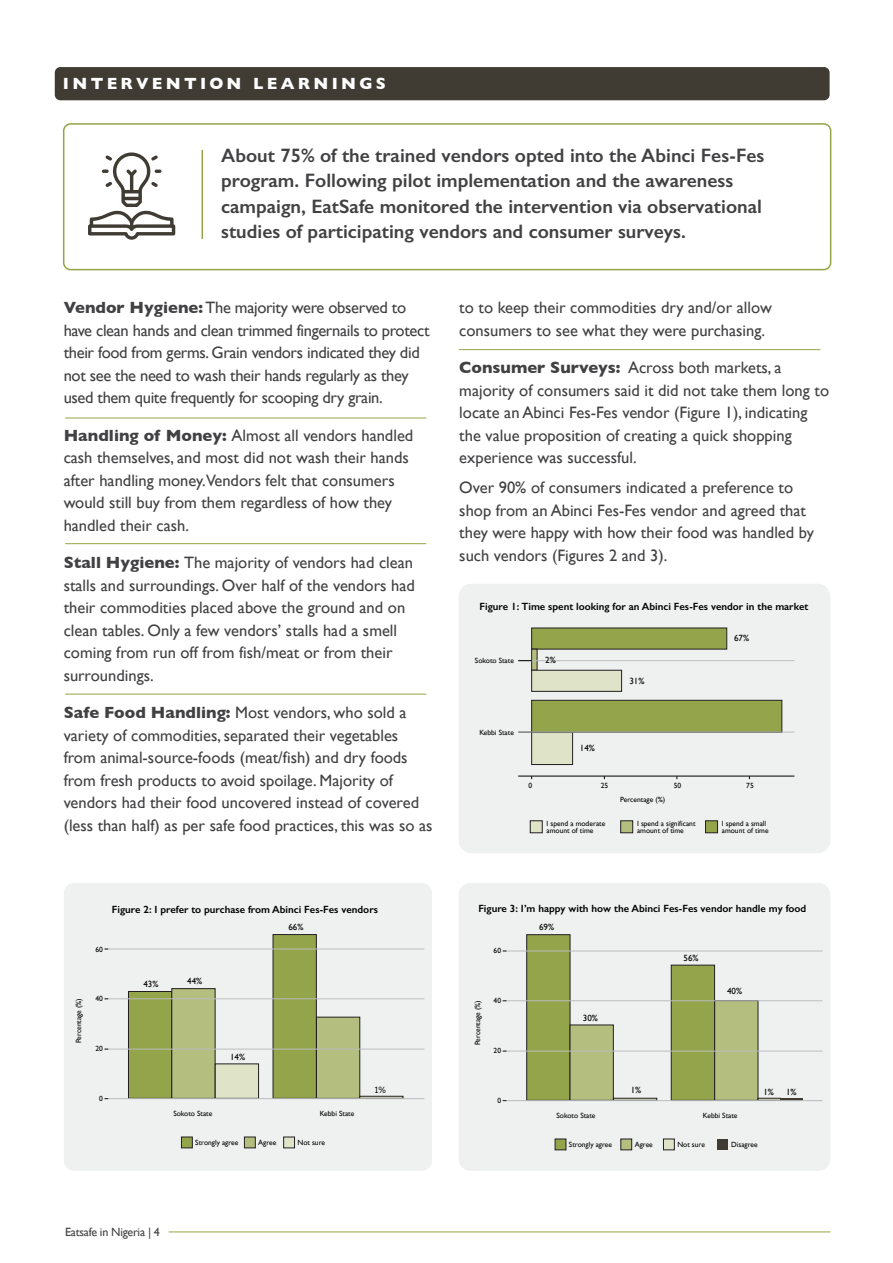
<style>
.page{position:relative;width:893px;height:1263px;background:#fff}
.page>*{position:absolute;margin:0;border:0;box-sizing:border-box;transform-origin:0 0}
.t1{font:600 19.5px/25.5px "Gill Sans";color:#414042}
.t2{font:16.5px/22.5px "Gill Sans";color:#414042}
.t3{font:16.5px/22.5px "Gill Sans";letter-spacing:-.02em;color:#414042}
.t4{font:700 16.5px "Gill Sans";letter-spacing:.2em;color:#fff}
.t5{font:12px "Gill Sans";letter-spacing:-.02em;color:#414042}
.t6{font:600 10.5px "Gill Sans";color:#000}
.t7{font:9px "Gill Sans";color:#000}
.t8{font:9px "Lexend";color:#000}
.t9{font:7.5px/6.8px "Gill Sans";color:#000}
.s1{font-weight:700}
</style>
<div class="page">
<div style="left:63px;top:123px;width:768px;height:147px;border:2px solid #94a545;border-radius:7px"></div>
<hr style="left:202px;top:150px;width:1px;height:89px;background:#94a545">
<div style="left:459px;top:584px;width:371px;height:269px;background:#eff0f0;border-radius:13px"></div>
<div style="left:459px;top:883px;width:371px;height:288px;background:#eff0f0;border-radius:12px"></div>
<div style="left:64px;top:883px;width:368px;height:288px;background:#eff0f0;border-radius:10px"></div>
<div style="left:531px;top:628px;width:196px;height:21px;background:#94a44a"></div>
<svg style="left:531px;top:649px;width:6px;height:21px"></svg>
<div style="left:531px;top:670px;width:91px;height:22px;background:#dfe3c8;border:1px solid #231f20"></div>
<div style="left:531px;top:700px;width:251px;height:32px;background:#94a44a;border:1px solid #231f20"></div>
<div style="left:531px;top:732px;width:42px;height:33px;background:#dfe3c8;border:1px solid #231f20"></div>
<hr style="left:518px;top:660px;width:276px;height:1px;background:#babcbe">
<svg style="left:518px;top:660px;width:14px;height:1px"></svg>
<hr style="left:518px;top:732px;width:276px;height:1px;background:#babcbe">
<hr style="left:518px;top:776px;width:276px;height:1px;background:#000">
<div style="left:530px;top:820px;width:12px;height:13px;background:#dfe3c8;border:1px solid #231f20"></div>
<div style="left:620px;top:820px;width:13px;height:13px;background:#b4bf7f;border:1px solid #231f20"></div>
<div style="left:705px;top:820px;width:13px;height:13px;background:#94a44a;border:1px solid #231f20"></div>
<div style="left:181px;top:1137px;width:12px;height:11px;background:#94a44a;border:1px solid #231f20"></div>
<div style="left:244px;top:1137px;width:12px;height:11px;background:#b4bf7f;border:1px solid #231f20"></div>
<div style="left:283px;top:1137px;width:12px;height:11px;background:#dfe3c8;border:1px solid #231f20"></div>
<div style="left:128px;top:991px;width:44px;height:107px;background:#94a44a;border:1px solid #231f20"></div>
<div style="left:172px;top:988px;width:43px;height:110px;background:#b4bf7f"></div>
<div style="left:215px;top:1064px;width:44px;height:34px;background:#dfe3c8;border:1px solid #231f20"></div>
<div style="left:273px;top:934px;width:44px;height:164px;background:#94a44a;border:1px solid #231f20"></div>
<div style="left:316px;top:1017px;width:44px;height:81px;background:#b4bf7f;border:1px solid #231f20"></div>
<div style="left:359px;top:1096px;width:44px;height:2px;background:#dfe3c8;border:1px solid #231f20"></div>
<hr style="left:105px;top:949px;width:319px;height:1px;background:#babcbe">
<hr style="left:105px;top:998px;width:319px;height:1px;background:#babcbe">
<hr style="left:105px;top:1049px;width:319px;height:1px;background:#babcbe">
<hr style="left:105px;top:1098px;width:319px;height:1px;background:#babcbe">
<div style="left:555px;top:1139px;width:11px;height:11px;background:#94a44a;border:1px solid #231f20"></div>
<div style="left:621px;top:1139px;width:11px;height:11px;background:#b4bf7f;border:1px solid #231f20"></div>
<div style="left:663px;top:1139px;width:12px;height:11px;background:#dfe3c8;border:1px solid #231f20"></div>
<div style="left:717px;top:1139px;width:11px;height:11px;background:#403b33"></div>
<div style="left:526px;top:934px;width:44px;height:166px;background:#94a44a;border:1px solid #231f20"></div>
<div style="left:570px;top:1025px;width:44px;height:75px;background:#b4bf7f;border:1px solid #231f20"></div>
<div style="left:613px;top:1098px;width:44px;height:2px;background:#dfe3c8;border:1px solid #231f20"></div>
<div style="left:671px;top:965px;width:44px;height:135px;background:#94a44a;border:1px solid #231f20"></div>
<div style="left:714px;top:1000px;width:44px;height:100px;background:#b4bf7f;border:1px solid #231f20"></div>
<div style="left:758px;top:1098px;width:23px;height:2px;background:#dfe3c8;border:1px solid #231f20"></div>
<hr style="left:781px;top:1098px;width:22px;height:2px;background:#403b33">
<hr style="left:503px;top:951px;width:319px;height:1px;background:#babcbe">
<hr style="left:503px;top:1000px;width:319px;height:1px;background:#babcbe">
<hr style="left:503px;top:1051px;width:319px;height:1px;background:#babcbe">
<hr style="left:503px;top:1100px;width:319px;height:1px;background:#babcbe">
<hr style="left:65px;top:418px;width:361px;height:1px;background:#94a545">
<hr style="left:459px;top:349px;width:361px;height:1px;background:#94a545">
<hr style="left:65px;top:543px;width:361px;height:1px;background:#94a545">
<hr style="left:65px;top:694px;width:361px;height:1px;background:#94a545">
<div style="left:55px;top:67px;width:775px;height:33px;background:#403b33;border-radius:6px"></div>
<hr style="left:169px;top:1232px;width:662px;height:1px;background:#94a545">
<svg style="left:88px;top:152px;width:87px;height:88px"></svg>
<p class="t4" style="left:63px;top:71px;width:325px">INTERVENTION LEARNINGS</p>
<p class="t1" style="left:221px;top:142px;width:545px">About 75% of the trained vendors opted into the Abinci Fes-Fes program. Following pilot implementation and the awareness campaign, EatSafe monitored the intervention via observational studies of participating vendors and consumer surveys.</p>
<p class="t3" style="left:64px;top:296px;width:367px"><span class="s1">Vendor Hygiene:</span> The majority were observed to have clean hands and clean trimmed fingernails to protect their food from germs. Grain vendors indicated they did not see the need to wash their hands regularly as they used them quite frequently for scooping dry grain.</p>
<p class="t2" style="left:64px;top:424px;width:351px"><span class="s1">Handling of Money:</span> Almost all vendors handled cash themselves, and most did not wash their hands after handling money.Vendors felt that consumers would still buy from them regardless of how they handled their cash.</p>
<p class="t2" style="left:64px;top:551px;width:353px"><span class="s1">Stall Hygiene:</span> The majority of vendors had clean stalls and surroundings. Over half of the vendors had their commodities placed above the ground and on clean tables. Only a few vendors’ stalls had a smell coming from run off from fish/meat or from their surroundings.</p>
<p class="t2" style="left:64px;top:701px;width:370px"><span class="s1">Safe Food Handling:</span> Most vendors, who sold a variety of commodities, separated their vegetables from animal-source-foods (meat/fish) and dry foods from fresh products to avoid spoilage. Majority of vendors had their food uncovered instead of covered (less than half) as per safe food practices, this was so as</p>
<p class="t2" style="left:459px;top:296px;width:314px">to to keep their commodities dry and/or allow consumers to see what they were purchasing.</p>
<p class="t2" style="left:459px;top:356px;width:371px"><span class="s1">Consumer Surveys:</span> Across both markets, a majority of consumers said it did not take them long to locate an Abinci Fes-Fes vendor (Figure 1), indicating the value proposition of creating a quick shopping experience was successful.</p>
<p class="t2" style="left:459px;top:476px;width:356px">Over 90% of consumers indicated a preference to shop from an Abinci Fes-Fes vendor and agreed that they were happy with how their food was handled by such vendors (Figures 2 and 3).</p>
<p class="t6" style="left:480px;top:600px;width:330px">Figure 1: Time spent looking for an Abinci Fes-Fes vendor in the market</p>
<p class="t9" style="left:475px;top:657px;width:41px">Sokoto State</p>
<p class="t7" style="left:545px;top:655px;width:12px">2%</p>
<p class="t7" style="left:629px;top:676px;width:17px">31%</p>
<p class="t7" style="left:734px;top:633px;width:17px">67%</p>
<p class="t9" style="left:479px;top:729px;width:36px">Kebbi State</p>
<p class="t7" style="left:580px;top:743px;width:17px">14%</p>
<p class="t9" style="left:528px;top:782px;width:5px">0</p>
<p class="t9" style="left:601px;top:782px;width:9px">25</p>
<p class="t9" style="left:620px;top:796px;width:47px">Percentage (%)</p>
<p class="t9" style="left:674px;top:782px;width:9px">50</p>
<p class="t9" style="left:746px;top:782px;width:9px">75</p>
<p class="t9" style="left:547px;top:820px;width:60px">I spend a moderate amount of time</p>
<p class="t9" style="left:637px;top:820px;width:60px">I spend a significant amount of time</p>
<p class="t9" style="left:722px;top:820px;width:48px">I spend a small amount of time</p>
<p class="t9" style="left:75px;top:1043px;width:47px;rotate:-90deg">Percentage (%)</p>
<p class="t9" style="left:95px;top:945px;width:9px">60</p>
<p class="t6" style="left:112px;top:903px;width:268px">Figure 2: I prefer to purchase from Abinci Fes-Fes vendors</p>
<p class="t7" style="left:288px;top:922px;width:17px">66%</p>
<p class="t9" style="left:95px;top:995px;width:9px">40</p>
<p class="t7" style="left:143px;top:978px;width:17px">43%</p>
<p class="t7" style="left:187px;top:976px;width:17px">44%</p>
<p class="t9" style="left:95px;top:1045px;width:9px">20</p>
<p class="t9" style="left:99px;top:1095px;width:5px">0</p>
<p class="t7" style="left:230px;top:1052px;width:17px">14%</p>
<p class="t9" style="left:173px;top:1110px;width:41px">Sokoto State</p>
<p class="t9" style="left:320px;top:1110px;width:36px">Kebbi State</p>
<p class="t9" style="left:195px;top:1139px;width:45px">Strongly agree</p>
<p class="t9" style="left:258px;top:1139px;width:20px">Agree</p>
<p class="t9" style="left:297px;top:1139px;width:29px">Not sure</p>
<p class="t8" style="left:374px;top:1083px;width:13px">1%</p>
<p class="t6" style="left:478px;top:901px;width:330px">Figure 3: I’m happy with how the Abinci Fes-Fes vendor handle my food</p>
<p class="t9" style="left:494px;top:947px;width:9px">60</p>
<p class="t9" style="left:474px;top:1045px;width:47px;rotate:-90deg">Percentage (%)</p>
<p class="t9" style="left:494px;top:997px;width:9px">40</p>
<p class="t9" style="left:494px;top:1047px;width:9px">20</p>
<p class="t9" style="left:497px;top:1097px;width:5px">0</p>
<p class="t7" style="left:539px;top:922px;width:17px">69%</p>
<p class="t7" style="left:583px;top:1012px;width:17px">30%</p>
<p class="t7" style="left:683px;top:952px;width:17px">56%</p>
<p class="t7" style="left:727px;top:986px;width:17px">40%</p>
<p class="t7" style="left:631px;top:1084px;width:12px">1%</p>
<p class="t9" style="left:556px;top:1112px;width:41px">Sokoto State</p>
<p class="t9" style="left:703px;top:1112px;width:36px">Kebbi State</p>
<p class="t7" style="left:763px;top:1086px;width:12px">1%</p>
<p class="t7" style="left:786px;top:1086px;width:12px">1%</p>
<p class="t9" style="left:569px;top:1141px;width:45px">Strongly agree</p>
<p class="t9" style="left:635px;top:1141px;width:20px">Agree</p>
<p class="t9" style="left:677px;top:1141px;width:29px">Not sure</p>
<p class="t9" style="left:731px;top:1141px;width:28px">Disagree</p>
<p class="t5" style="left:65px;top:1224px;width:96px">Eatsafe in Nigeria | 4</p>
</div>
